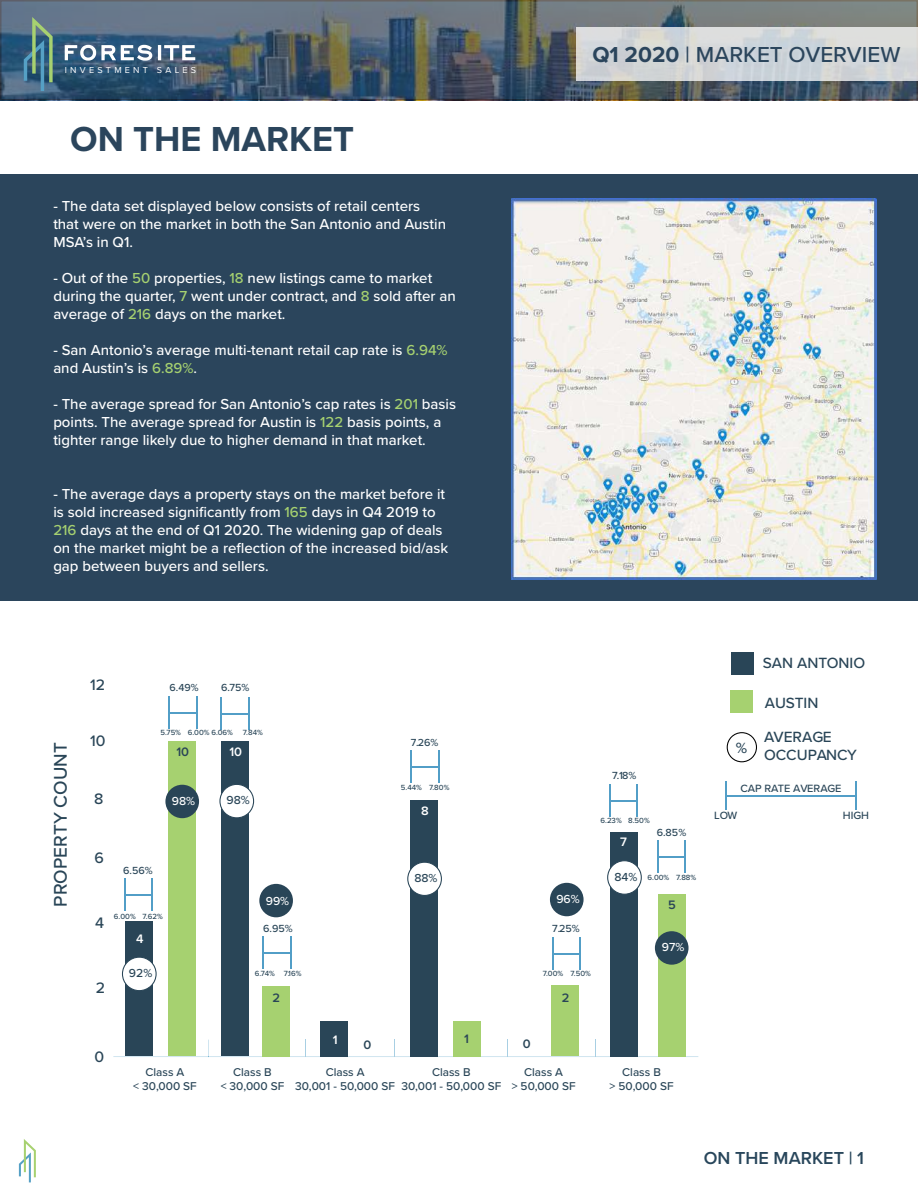
<style>
.page{position:relative;width:918px;height:1188px;background:#fff}
.page>*{position:absolute;margin:0;border:0;box-sizing:border-box;transform-origin:0 0}
.t1{font:700 36px "Proxima Nova";color:#2b455c}
.t2{font:500 22.5px "Proxima Nova";color:#2b455c}
.t3{font:500 19.05px "Proxima Nova";color:#294557}
.t4{font:600 18px "Proxima Nova";color:#28465b}
.t5{font:500 15.75px "Proxima Nova";color:#294557}
.t6{font:500 15.3px/18.5px "Proxima Nova";color:#294557}
.t7{font:500 15px/18px "Proxima Nova";color:#fff}
.t8{font:600 12.75px "Proxima Nova";color:#294557}
.t9{font:600 12.75px "Proxima Nova";color:#fff}
.t10{font:600 12.6px "Proxima Nova";color:#fff}
.t11{font:500 12.15px "Proxima Nova";color:#fff}
.t12{font:500 12.15px "Proxima Nova";color:#294557}
.t13{font:500 12px "Proxima Nova";color:#294557}
.t14{font:500 11.7px/14.1px "Proxima Nova";color:#294557;text-align:center}
.t15{font:500 10.95px "Proxima Nova";color:#294557}
.t16{font:500 10.65px "Proxima Nova";color:#294557}
.t17{font:500 10.5px "Proxima Nova";color:#294557}
.t18{font:9px "Proxima Nova";letter-spacing:.365em;color:#fff}
.t19{font:500 7.8px "Proxima Nova";color:#294557}
.t20{font:500 7.65px "Proxima Nova";color:#294557}
.s1{color:#a6d170}
.s2{font-weight:700}
</style>
<div class="page">
<svg style="left:19px;top:1139px;width:17px;height:43px"></svg>
<svg style="left:3px;top:3px;width:912px;height:94px;background:#53636f"></svg>
<div style="left:0;top:0;width:918px;height:100px;border:2px solid #231f20"></div>
<svg style="left:64px;top:44px;width:132px;height:18px"></svg>
<svg style="left:24px;top:17px;width:29px;height:74px;background:#567f85"></svg>
<div style="left:577px;top:27px;width:341px;height:54px;background:#d2d6d9"></div>
<div style="left:0;top:175px;width:918px;height:426px;background:#2b455c"></div>
<img style="left:511px;top:199px;width:365px;height:380px">
<div style="left:125px;top:922px;width:28px;height:134px;background:#294557"></div>
<svg style="left:125px;top:895px;width:27px;height:1px"></svg>
<hr style="left:152px;top:879px;width:1px;height:32px;background:#529ec7">
<hr style="left:124px;top:879px;width:1px;height:32px;background:#529ec7">
<hr style="left:209px;top:1056px;width:489px;height:1px;background:#a8cfe3">
<hr style="left:113px;top:1056px;width:95px;height:1px;background:#a8cfe3">
<svg style="left:208px;top:1040px;width:1px;height:17px"></svg>
<svg style="left:305px;top:1039px;width:1px;height:17px"></svg>
<svg style="left:507px;top:1039px;width:1px;height:17px"></svg>
<svg style="left:595px;top:1039px;width:1px;height:17px"></svg>
<div style="left:453px;top:1021px;width:28px;height:36px;background:#a6d170"></div>
<div style="left:321px;top:1021px;width:27px;height:36px;background:#294557"></div>
<div style="left:169px;top:741px;width:27px;height:315px;background:#a6d170"></div>
<svg style="left:170px;top:712px;width:26px;height:1px"></svg>
<hr style="left:196px;top:696px;width:1px;height:32px;background:#529ec7">
<hr style="left:169px;top:696px;width:1px;height:33px;background:#529ec7">
<div style="left:165px;top:785px;width:34px;height:33px;background:#294557;border-radius:50%"></div>
<div style="left:262px;top:986px;width:28px;height:71px;background:#a6d170"></div>
<svg style="left:264px;top:952px;width:27px;height:1px"></svg>
<hr style="left:291px;top:936px;width:1px;height:33px;background:#529ec7">
<hr style="left:263px;top:936px;width:1px;height:33px;background:#529ec7">
<div style="left:259px;top:884px;width:34px;height:33px;background:#294557;border-radius:50%"></div>
<div style="left:658px;top:894px;width:28px;height:163px;background:#a6d170"></div>
<hr style="left:658px;top:856px;width:27px;height:2px;background:#529ec7">
<hr style="left:685px;top:840px;width:1px;height:33px;background:#529ec7">
<hr style="left:657px;top:840px;width:1px;height:33px;background:#529ec7">
<div style="left:655px;top:931px;width:34px;height:34px;background:#294557;border-radius:50%"></div>
<div style="left:552px;top:986px;width:27px;height:70px;background:#a6d170"></div>
<hr style="left:553px;top:953px;width:27px;height:2px;background:#529ec7">
<hr style="left:580px;top:937px;width:1px;height:33px;background:#529ec7">
<hr style="left:552px;top:937px;width:1px;height:33px;background:#529ec7">
<div style="left:550px;top:883px;width:34px;height:33px;background:#294557;border-radius:50%"></div>
<div style="left:221px;top:741px;width:28px;height:315px;background:#294557"></div>
<svg style="left:221px;top:713px;width:27px;height:1px"></svg>
<hr style="left:248px;top:697px;width:1px;height:32px;background:#529ec7">
<hr style="left:220px;top:697px;width:1px;height:33px;background:#529ec7">
<svg style="left:219px;top:784px;width:35px;height:34px"></svg>
<svg style="left:122px;top:957px;width:35px;height:34px"></svg>
<div style="left:610px;top:832px;width:28px;height:225px;background:#294557"></div>
<svg style="left:610px;top:800px;width:27px;height:1px"></svg>
<hr style="left:637px;top:784px;width:1px;height:33px;background:#529ec7">
<hr style="left:609px;top:784px;width:1px;height:33px;background:#529ec7">
<svg style="left:607px;top:860px;width:35px;height:35px"></svg>
<div style="left:411px;top:800px;width:27px;height:256px;background:#294557"></div>
<svg style="left:412px;top:766px;width:26px;height:1px"></svg>
<hr style="left:438px;top:750px;width:1px;height:32px;background:#529ec7">
<hr style="left:411px;top:750px;width:1px;height:32px;background:#529ec7">
<svg style="left:407px;top:862px;width:35px;height:34px"></svg>
<div style="left:731px;top:691px;width:22px;height:22px;background:#a6d170"></div>
<hr style="left:726px;top:796px;width:130px;height:1px;background:#529ec7">
<hr style="left:855px;top:782px;width:2px;height:28px;background:#529ec7">
<svg style="left:725px;top:782px;width:1px;height:28px"></svg>
<svg style="left:727px;top:732px;width:30px;height:30px"></svg>
<div style="left:731px;top:652px;width:22px;height:22px;background:#294557"></div>
<p class="t18" style="left:65px;top:63px;width:133px">INVESTMENT SALES</p>
<h1 class="t1" style="left:70px;top:112px;width:285px">ON THE MARKET</h1>
<p class="t7" style="left:53px;top:196px;width:394px">- The data set displayed below consists of retail centers that were on the market in both the San Antonio and Austin<br>MSA’s in Q1.</p>
<p class="t7" style="left:53px;top:268px;width:404px">- Out of the <span class="s1">50</span> properties, <span class="s1">18</span> new listings came to market during the quarter, <span class="s1">7</span> went under contract, and <span class="s1">8</span> sold after an average of <span class="s1">216</span> days on the market.</p>
<p class="t7" style="left:53px;top:340px;width:396px">- San Antonio’s average multi-tenant retail cap rate is <span class="s1">6.94% </span>and Austin’s is <span class="s1">6.89%</span>.</p>
<p class="t7" style="left:53px;top:394px;width:404px">- The average spread for San Antonio’s cap rates is <span class="s1">201</span> basis points. The average spread for Austin is <span class="s1">122</span> basis points, a tighter range likely due to higher demand in that market.</p>
<p class="t7" style="left:53px;top:484px;width:397px">- The average days a property stays on the market before it is sold increased significantly from <span class="s1">165</span> days in Q4 2019 to <span class="s1">216</span> days at the end of Q1 2020. The widening gap of deals on the market might be a reflection of the increased bid/ask gap between buyers and sellers.</p>
<p class="t3" style="left:46px;top:907px;width:166px;rotate:-90deg">PROPERTY COUNT</p>
<p class="t5" style="left:90px;top:673px;width:17px">12</p>
<p class="t5" style="left:90px;top:729px;width:17px">10</p>
<p class="t5" style="left:94px;top:787px;width:11px">8</p>
<p class="t17" style="left:170px;top:680px;width:31px">6.49%</p>
<p class="t19" style="left:161px;top:727px;width:74px">5.75% 6.00% 6.06%</p>
<p class="t8" style="left:176px;top:742px;width:14px">10</p>
<p class="t16" style="left:221px;top:680px;width:30px">6.75%</p>
<p class="t19" style="left:243px;top:727px;width:21px">7.84%</p>
<p class="t9" style="left:229px;top:743px;width:14px">10</p>
<p class="t12" style="left:226px;top:791px;width:25px">98%</p>
<p class="t11" style="left:172px;top:792px;width:25px">98%</p>
<p class="t5" style="left:95px;top:846px;width:11px">6</p>
<p class="t5" style="left:95px;top:911px;width:11px">4</p>
<p class="t16" style="left:123px;top:863px;width:31px">6.56%</p>
<p class="t19" style="left:114px;top:910px;width:50px">6.00% 7.62%</p>
<p class="t9" style="left:136px;top:929px;width:9px">4</p>
<p class="t5" style="left:96px;top:976px;width:11px">2</p>
<p class="t12" style="left:129px;top:964px;width:25px">92%</p>
<p class="t11" style="left:266px;top:892px;width:25px">99%</p>
<p class="t16" style="left:263px;top:920px;width:31px">6.95%</p>
<p class="t19" style="left:255px;top:967px;width:48px">6.74% 7.16%</p>
<p class="t8" style="left:273px;top:988px;width:9px">2</p>
<p class="t5" style="left:94px;top:1045px;width:11px">0</p>
<p class="t16" style="left:411px;top:734px;width:29px">7.26%</p>
<p class="t20" style="left:401px;top:782px;width:50px">5.44% 7.80%</p>
<p class="t10" style="left:421px;top:802px;width:9px">8</p>
<p class="t13" style="left:414px;top:869px;width:25px">88%</p>
<p class="t9" style="left:333px;top:1030px;width:6px">1</p>
<p class="t8" style="left:364px;top:1035px;width:9px">0</p>
<p class="t8" style="left:464px;top:1029px;width:6px">1</p>
<h2 class="t2" style="left:592px;top:38px;width:310px"><span class="s2">Q1 2020</span> | MARKET OVERVIEW</h2>
<p class="t11" style="left:556px;top:890px;width:25px">96%</p>
<p class="t16" style="left:552px;top:920px;width:29px">7.25%</p>
<p class="t19" style="left:543px;top:968px;width:50px">7.00% 7.50%</p>
<p class="t8" style="left:562px;top:988px;width:9px">2</p>
<p class="t16" style="left:612px;top:768px;width:26px">7.18%</p>
<p class="t19" style="left:601px;top:815px;width:51px">6.23% 8.50%</p>
<p class="t9" style="left:620px;top:833px;width:8px">7</p>
<p class="t12" style="left:614px;top:868px;width:25px">84%</p>
<p class="t16" style="left:657px;top:824px;width:31px">6.85%</p>
<p class="t19" style="left:648px;top:872px;width:50px">6.00% 7.88%</p>
<p class="t8" style="left:668px;top:895px;width:9px">5</p>
<p class="t11" style="left:662px;top:938px;width:24px">97%</p>
<p class="t8" style="left:523px;top:1035px;width:9px">0</p>
<p class="t6" style="left:763px;top:654px;width:104px">SAN ANTONIO</p>
<p class="t6" style="left:765px;top:693px;width:55px">AUSTIN</p>
<p class="t6" style="left:736px;top:738px;width:13px">%</p>
<p class="t6" style="left:764px;top:727px;width:94px">AVERAGE<br>OCCUPANCY</p>
<p class="t15" style="left:740px;top:780px;width:102px">CAP RATE AVERAGE</p>
<p class="t15" style="left:714px;top:807px;width:25px">LOW</p>
<p class="t15" style="left:843px;top:807px;width:28px">HIGH</p>
<p class="t14" style="left:133px;top:1065px;width:65px">Class A<br>&lt; 30,000 SF</p>
<p class="t14" style="left:295px;top:1065px;width:101px">Class A<br>30,001 - 50,000 SF</p>
<p class="t14" style="left:402px;top:1065px;width:101px">Class B<br>30,001 - 50,000 SF</p>
<p class="t14" style="left:610px;top:1065px;width:65px">Class B<br>&gt; 50,000 SF</p>
<p class="t14" style="left:221px;top:1065px;width:65px">Class B<br>&lt; 30,000 SF</p>
<p class="t14" style="left:512px;top:1065px;width:65px">Class A<br>&gt; 50,000 SF</p>
<p class="t4" style="left:704px;top:1145px;width:162px">ON THE MARKET | 1</p>
</div>
